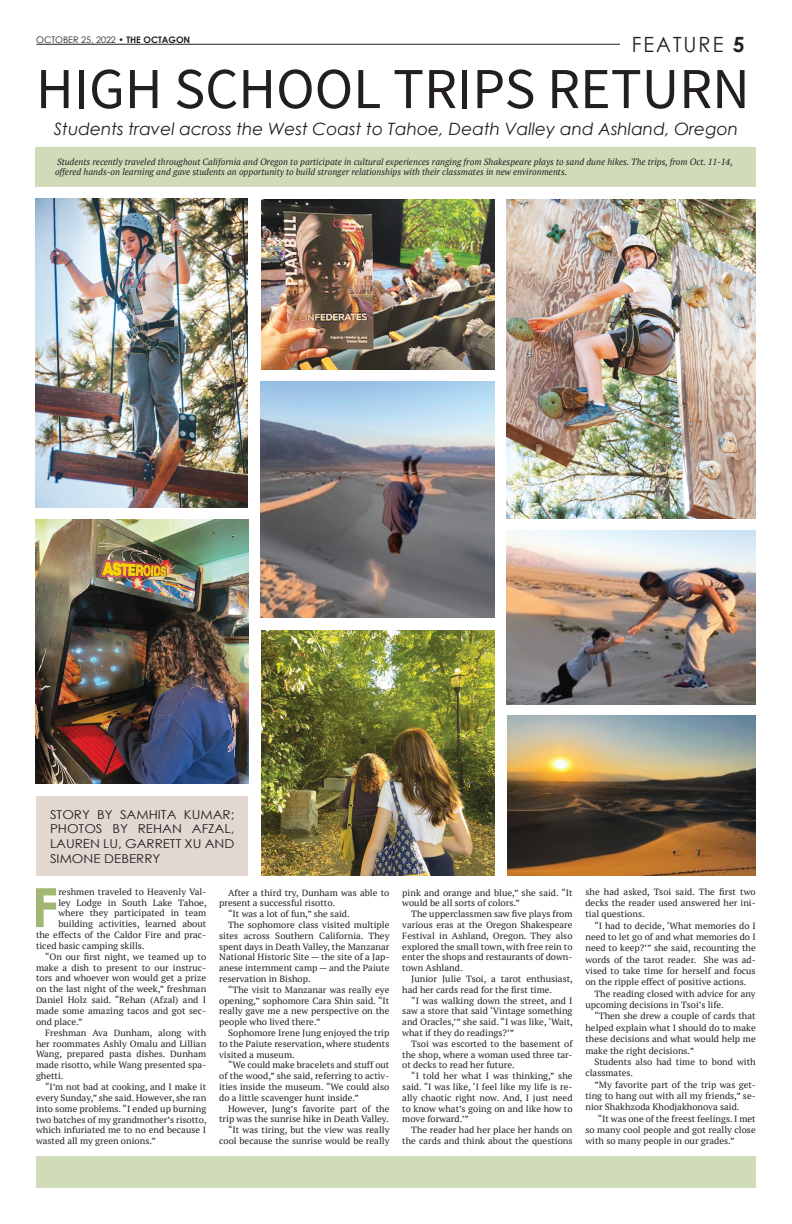
<style>
.page{position:relative;width:792px;height:1224px;background:#fff}
.page>*{position:absolute;margin:0;border:0;box-sizing:border-box;transform-origin:0 0}
.t1{font:58px "Source Sans Variable";color:#231f20}
.t2{font:700 54.1px "Century Gothic";color:#a2b774;scale:1.04 1}
.t3{font:21px "Century Gothic";letter-spacing:.1em;color:#231f20;scale:.95 1}
.t4{font:italic 17px "Century Gothic";color:#231f20}
.t5{font:12.2px/14.7px "Century Gothic";color:#231f20;text-align:justify;scale:1.09 1}
.t6{font:9px/10.8px "PT Serif";color:#231f20;text-align:justify;scale:1.04 1}
.t7{font:italic 9px/10.8px "PT Serif";color:#231f20}
.t8{font:9px "Century Gothic";color:#231f20}
.s1{font-weight:700}
</style>
<div class="page">
<hr style="left:36px;top:44px;width:584px;height:1px;background:#231f20">
<img style="left:261px;top:381px;width:233px;height:237px">
<img style="left:507px;top:716px;width:249px;height:160px">
<img style="left:262px;top:199px;width:232px;height:171px">
<img style="left:507px;top:530px;width:249px;height:174px">
<div style="left:37px;top:796px;width:211px;height:80px;background:#e3d7d2"></div>
<img style="left:36px;top:520px;width:212px;height:264px">
<img style="left:261px;top:631px;width:233px;height:245px">
<div style="left:36px;top:147px;width:720px;height:40px;background:#d0dbb9"></div>
<div style="left:37px;top:1157px;width:719px;height:31px;background:#d0dbb9"></div>
<img style="left:36px;top:198px;width:212px;height:310px">
<img style="left:506px;top:199px;width:250px;height:320px">
<p class="t8" style="left:36px;top:33px;width:155px">OCTOBER 25, 2022 <span class="s1">• THE OCTAGON</span></p>
<p class="t1" style="left:36px;top:54px;width:715px">HIGH SCHOOL TRIPS RETURN</p>
<p class="t3" style="left:632px;top:29px;width:120px">FEATURE <span class="s1">5</span></p>
<p class="t4" style="left:54px;top:117px;width:686px">Students travel across the West Coast to Tahoe, Death Valley and Ashland, Oregon</p>
<p class="t7" style="left:55px;top:156px;width:679px">Students recently traveled throughout California and Oregon to participate in cultural experiences ranging from Shakespeare plays to sand dune hikes. The trips, from Oct. 11-14, offered hands-on learning and gave students an opportunity to build stronger relationships with their classmates in new environments.</p>
<p class="t5" style="left:50px;top:807px;width:171px">STORY BY SAMHITA KUMAR; PHOTOS BY REHAN AFZAL, LAUREN LU, GARRETT XU AND SIMONE DEBERRY</p>
<p class="t2" style="left:31px;top:866px;width:28px">F</p>
<p class="t6" style="left:58px;top:886px;width:144px">reshmen traveled to Heavenly Val-</p>
<p class="t6" style="left:58px;top:897px;width:144px">ley Lodge in South Lake Tahoe,</p>
<p class="t6" style="left:58px;top:908px;width:144px">where they participated in team</p>
<p class="t6" style="left:58px;top:918px;width:144px">building activities, learned about</p>
<p class="t6" style="left:36px;top:929px;width:165px">the effects of the Caldor Fire and prac-</p>
<p class="t6" style="left:36px;top:940px;width:106px">ticed basic camping skills.</p>
<p class="t6" style="left:36px;top:951px;width:165px;text-indent:9px">“On our first night, we teamed up to make a dish to present to our instruc&shy;tors and whoever won would get a prize on the last night of the week,” freshman Daniel Holz said. “Rehan (Afzal) and I made some amazing tacos and got sec&shy;ond place.”</p>
<p class="t6" style="left:36px;top:1027px;width:165px;text-indent:9px">Freshman Ava Dunham, along with her roommates Ashly Omalu and Lillian Wang, prepared pasta dishes. Dunham made risotto, while Wang presented spa&shy;ghetti.</p>
<p class="t6" style="left:36px;top:1081px;width:166px;text-indent:9px">“I’m not bad at cooking, and I make it every Sunday,” she said. However, she ran into some problems. “I ended up burning two batches of my grandmother’s risotto, which infuriated me to no end because I wasted all my green onions.”</p>
<p class="t6" style="left:219px;top:887px;width:165px;text-indent:9px">After a third try, Dunham was able to present a successful risotto.</p>
<p class="t6" style="left:228px;top:908px;width:118px">“It was a lot of fun,” she said.</p>
<p class="t6" style="left:219px;top:919px;width:165px;text-indent:9px">The sophomore class visited multiple sites across Southern California. They spent days in Death Valley, the Manzanar National Historic Site — the site of a Jap&shy;anese internment camp — and the Paiute reservation in Bishop.</p>
<p class="t6" style="left:219px;top:984px;width:165px;text-indent:9px">“The visit to Manzanar was really eye opening,” sophomore Cara Shin said. “It really gave me a new perspective on the people who lived there.”</p>
<p class="t6" style="left:219px;top:1027px;width:165px;text-indent:9px">Sophomore Irene Jung enjoyed the trip to the Paiute reservation, where students visited a museum.</p>
<p class="t6" style="left:219px;top:1060px;width:165px;text-indent:9px">“We could make bracelets and stuff out of the wood,” she said, referring to activ&shy;ities inside the museum. “We could also do a little scavenger hunt inside.”</p>
<p class="t6" style="left:219px;top:1103px;width:165px;text-align:right">However, Jung’s favorite part of the trip was the sunrise hike in Death Valley.</p>
<p class="t6" style="left:219px;top:1124px;width:165px;text-align:right">“It was tiring, but the view was really cool because the sunrise would be really</p>
<p class="t6" style="left:402px;top:887px;width:165px">pink and orange and blue,” she said. “It would be all sorts of colors.”</p>
<p class="t6" style="left:402px;top:908px;width:165px;text-indent:9px">The upperclassmen saw five plays from various eras at the Oregon Shakespeare Festival in Ashland, Oregon. They also explored the small town, with free rein to enter the shops and restaurants of down&shy;town Ashland.</p>
<p class="t6" style="left:402px;top:973px;width:166px;text-indent:9px">Junior Julie Tsoi, a tarot enthusiast, had her cards read for the first time.</p>
<p class="t6" style="left:402px;top:995px;width:166px;text-indent:9px">“I was walking down the street, and I saw a store that said ‘Vintage something and Oracles,’” she said. “I was like, ‘Wait, what if they do readings?’”</p>
<p class="t6" style="left:402px;top:1038px;width:165px;text-indent:9px">Tsoi was escorted to the basement of the shop, where a woman used three tar&shy;ot decks to read her future.</p>
<p class="t6" style="left:402px;top:1070px;width:165px;text-indent:9px">“I told her what I was thinking,” she said. “I was like, ‘I feel like my life is re&shy;ally chaotic right now. And, I just need to know what’s going on and like how to move forward.’”</p>
<p class="t6" style="left:402px;top:1124px;width:165px;text-align:right">The reader had her place her hands on the cards and think about the questions</p>
<p class="t6" style="left:585px;top:886px;width:165px;line-height:11.3px">she had asked, Tsoi said. The first two decks the reader used answered her ini&shy;tial questions.</p>
<p class="t6" style="left:585px;top:920px;width:165px;line-height:11.3px;text-indent:9px">“I had to decide, ‘What memories do I need to let go of and what memories do I need to keep?’” she said, recounting the words of the tarot reader. She was ad&shy;vised to take time for herself and focus on the ripple effect of positive actions.</p>
<p class="t6" style="left:585px;top:988px;width:165px;line-height:11.3px;text-indent:9px">The reading closed with advice for any upcoming decisions in Tsoi’s life.</p>
<p class="t6" style="left:585px;top:1011px;width:165px;line-height:11.3px;text-indent:9px">“Then she drew a couple of cards that helped explain what I should do to make these decisions and what would help me make the right decisions.”</p>
<p class="t6" style="left:585px;top:1056px;width:165px;line-height:11.3px;text-indent:9px">Students also had time to bond with classmates.</p>
<p class="t6" style="left:585px;top:1079px;width:165px;line-height:11.3px;text-indent:9px">”My favorite part of the trip was get&shy;ting to hang out with all my friends,” se&shy;nior Shakhzoda Khodjakhonova said.</p>
<p class="t6" style="left:585px;top:1113px;width:165px;line-height:11.3px;text-indent:12px">“It was one of the freest feelings. I met so many cool people and got really close with so many people in our grades.”</p>
</div>
